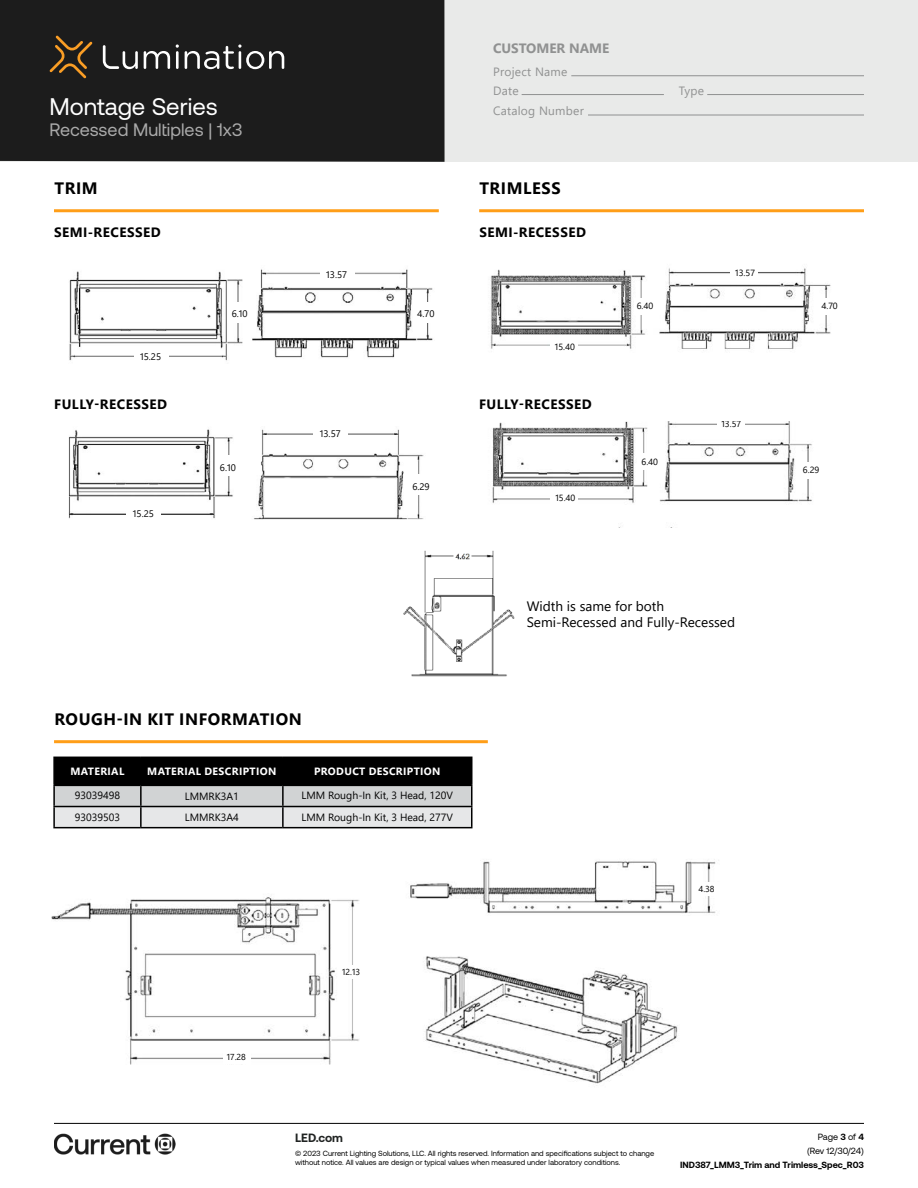
<style>
.page{position:relative;width:918px;height:1188px;background:#fff}
.page>*{position:absolute;margin:0;border:0;box-sizing:border-box;transform-origin:0 0}
.t1{font:24px "Aeonik";color:#fff}
.t2{font:18px "Aeonik";color:#aaa}
.t3{font:700 16.5px "Segoe UI";letter-spacing:.035em;color:#000}
.t4{font:13.65px/16.4px "Segoe UI";color:#000}
.t5{font:700 13.5px "Segoe UI";letter-spacing:.035em;color:#000}
.t6{font:700 13.5px "Segoe UI";color:#909191}
.t7{font:12px/19.5px "Segoe UI";letter-spacing:.02em;color:#909191}
.t8{font:700 12px "Aeonik";color:#202322}
.t9{font:10.5px "Segoe UI";color:#000}
.t10{font:700 10.5px "Segoe UI";letter-spacing:.035em;color:#fff}
.t11{font:9.45px "Segoe Pro";color:#000}
.t12{font:9px "Segoe Pro";color:#000}
.t13{font:700 9px "Aeonik";color:#000}
.t14{font:9px/14.1px "Aeonik";letter-spacing:-.005em;color:#000;text-align:right}
.t15{font:8.7px "Segoe Pro";color:#000}
.t16{font:7.5px/9.8px "Aeonik";color:#000}
.s1{font-weight:700}
</style>
<div class="page">
<div style="left:0;top:0;width:918px;height:162px;background:#e9eae9"></div>
<div style="left:0;top:0;width:445px;height:162px;background:#1c1c1c"></div>
<img style="left:490px;top:268px;width:341px;height:83px">
<div style="left:551px;top:338px;width:27px;height:17px;background:#fff"></div>
<div style="left:730px;top:263px;width:27px;height:17px;background:#fff"></div>
<div style="left:634px;top:298px;width:28px;height:16px;background:#fff"></div>
<div style="left:815px;top:298px;width:28px;height:16px;background:#fff"></div>
<img style="left:69px;top:269px;width:364px;height:92px">
<div style="left:134px;top:346px;width:34px;height:23px;background:#fff"></div>
<div style="left:320px;top:264px;width:34px;height:22px;background:#fff"></div>
<div style="left:227px;top:302px;width:24px;height:21px;background:#fff"></div>
<div style="left:413px;top:302px;width:24px;height:21px;background:#fff"></div>
<hr style="left:54px;top:740px;width:434px;height:3px;background:#ff9e18">
<hr style="left:54px;top:209px;width:385px;height:3px;background:#ff9e18">
<img style="left:403px;top:550px;width:112px;height:127px">
<hr style="left:479px;top:209px;width:385px;height:3px;background:#ff9e18">
<img style="left:492px;top:422px;width:320px;height:105px">
<div style="left:637px;top:453px;width:27px;height:17px;background:#fff"></div>
<div style="left:798px;top:462px;width:27px;height:17px;background:#fff"></div>
<div style="left:551px;top:491px;width:27px;height:17px;background:#fff"></div>
<div style="left:717px;top:422px;width:27px;height:11px;background:#fff"></div>
<img style="left:68px;top:429px;width:356px;height:91px">
<div style="left:127px;top:503px;width:34px;height:22px;background:#fff"></div>
<div style="left:314px;top:423px;width:34px;height:22px;background:#fff"></div>
<div style="left:408px;top:474px;width:24px;height:21px;background:#fff"></div>
<div style="left:216px;top:455px;width:23px;height:21px;background:#fff"></div>
<hr style="left:53px;top:757px;width:88px;height:1px;background:#000">
<hr style="left:53px;top:758px;width:2px;height:27px;background:#000">
<hr style="left:53px;top:785px;width:88px;height:1px;background:#000">
<hr style="left:53px;top:786px;width:2px;height:20px;background:#000">
<hr style="left:53px;top:806px;width:88px;height:1px;background:#000">
<hr style="left:53px;top:807px;width:2px;height:20px;background:#000">
<svg style="left:54px;top:757px;width:418px;height:70px;background:#797a7b"></svg>
<hr style="left:53px;top:827px;width:88px;height:1px;background:#000">
<hr style="left:141px;top:827px;width:142px;height:1px;background:#000">
<hr style="left:283px;top:827px;width:189px;height:1px;background:#000">
<img style="left:51px;top:859px;width:668px;height:225px">
<div style="left:223px;top:1050px;width:28px;height:13px;background:#fff"></div>
<div style="left:338px;top:965px;width:28px;height:13px;background:#fff"></div>
<div style="left:695px;top:882px;width:27px;height:13px;background:#fff"></div>
<hr style="left:571px;top:75px;width:293px;height:1px;background:#909191">
<hr style="left:522px;top:94px;width:142px;height:1px;background:#909191">
<hr style="left:707px;top:94px;width:157px;height:1px;background:#909191">
<hr style="left:588px;top:115px;width:276px;height:1px;background:#909191">
<svg style="left:144px;top:51px;width:26px;height:18px"></svg>
<hr style="left:176px;top:51px;width:3px;height:18px;background:#fff">
<svg style="left:176px;top:44px;width:3px;height:4px"></svg>
<svg style="left:185px;top:44px;width:99px;height:25px;background:#525252"></svg>
<svg style="left:103px;top:45px;width:35px;height:24px"></svg>
<svg style="left:50px;top:36px;width:42px;height:42px;background:#49361d"></svg>
<hr style="left:54px;top:1123px;width:810px;height:1px;background:#000">
<img style="left:54px;top:1133px;width:122px;height:22px">
<h3 class="t6" style="left:493px;top:36px;width:118px">CUSTOMER NAME</h3>
<h1 class="t1" style="left:50px;top:93px;width:170px">Montage Series</h1>
<h2 class="t2" style="left:50px;top:120px;width:195px">Recessed Multiples | 1x3</h2>
<h3 class="t3" style="left:54px;top:173px;width:45px">TRIM</h3>
<h3 class="t7" style="left:493px;top:61px;width:76px">Project Name<br>Date</h3>
<h3 class="t7" style="left:493px;top:100px;width:92px">Catalog Number</h3>
<h3 class="t3" style="left:479px;top:173px;width:83px">TRIMLESS</h3>
<h3 class="t5" style="left:54px;top:220px;width:108px">SEMI-RECESSED</h3>
<h3 class="t5" style="left:479px;top:220px;width:108px">SEMI-RECESSED</h3>
<p class="t11" style="left:326px;top:268px;width:22px">13.57</p>
<p class="t11" style="left:140px;top:351px;width:23px">15.25</p>
<p class="t11" style="left:232px;top:308px;width:17px">6.10</p>
<p class="t11" style="left:417px;top:308px;width:19px">4.70</p>
<p class="t12" style="left:555px;top:341px;width:22px">15.40</p>
<h3 class="t5" style="left:54px;top:392px;width:114px">FULLY-RECESSED</h3>
<h3 class="t5" style="left:479px;top:392px;width:114px">FULLY-RECESSED</h3>
<p class="t11" style="left:133px;top:507px;width:23px">15.25</p>
<p class="t11" style="left:220px;top:461px;width:17px">6.10</p>
<p class="t11" style="left:320px;top:427px;width:22px">13.57</p>
<p class="t11" style="left:412px;top:480px;width:19px">6.29</p>
<p class="t12" style="left:555px;top:492px;width:22px">15.40</p>
<h3 class="t7" style="left:679px;top:80px;width:27px">Type</h3>
<p class="t12" style="left:735px;top:266px;width:21px">13.57</p>
<p class="t12" style="left:637px;top:300px;width:18px">6.40</p>
<p class="t12" style="left:821px;top:300px;width:18px">4.70</p>
<p class="t12" style="left:642px;top:456px;width:18px">6.40</p>
<p class="t12" style="left:721px;top:418px;width:21px">13.57</p>
<p class="t12" style="left:803px;top:464px;width:18px">6.29</p>
<h3 class="t3" style="left:54px;top:703px;width:249px">ROUGH-IN KIT INFORMATION</h3>
<h3 class="t10" style="left:71px;top:762px;width:55px">MATERIAL</h3>
<h3 class="t10" style="left:147px;top:762px;width:131px">MATERIAL DESCRIPTION</h3>
<h3 class="t10" style="left:314px;top:762px;width:128px">PRODUCT DESCRIPTION</h3>
<h3 class="t9" style="left:75px;top:785px;width:47px">93039498</h3>
<h3 class="t9" style="left:185px;top:786px;width:56px">LMMRK3A1</h3>
<h3 class="t9" style="left:301px;top:785px;width:153px">LMM Rough-In Kit, 3 Head, 120V</h3>
<h3 class="t9" style="left:75px;top:807px;width:47px">93039503</h3>
<h3 class="t9" style="left:185px;top:807px;width:56px">LMMRK3A4</h3>
<h3 class="t9" style="left:301px;top:807px;width:153px">LMM Rough-In Kit, 3 Head, 277V</h3>
<p class="t15" style="left:227px;top:1051px;width:21px">17.28</p>
<p class="t15" style="left:342px;top:966px;width:19px">12.13</p>
<h3 class="t4" style="left:527px;top:597px;width:210px">Width is same for both<br>Semi-Recessed and Fully-Recessed</h3>
<p class="t15" style="left:698px;top:883px;width:18px">4.38</p>
<h3 class="t8" style="left:295px;top:1131px;width:49px">LED.com</h3>
<p class="t16" style="left:295px;top:1148px;width:361px">© 2023 Current Lighting Solutions, LLC. All rights reserved. Information and specifications subject to change without notice. All values are design or typical values when measured under laboratory conditions.</p>
<p class="t14" style="left:807px;top:1130px;width:58px">Page <span class="s1">3</span> of <span class="s1">4 </span>(Rev 12/30/24)</p>
<p class="t13" style="left:680px;top:1160px;width:185px">IND387_LMM3_Trim and Trimless_Spec_R03</p>
</div>
